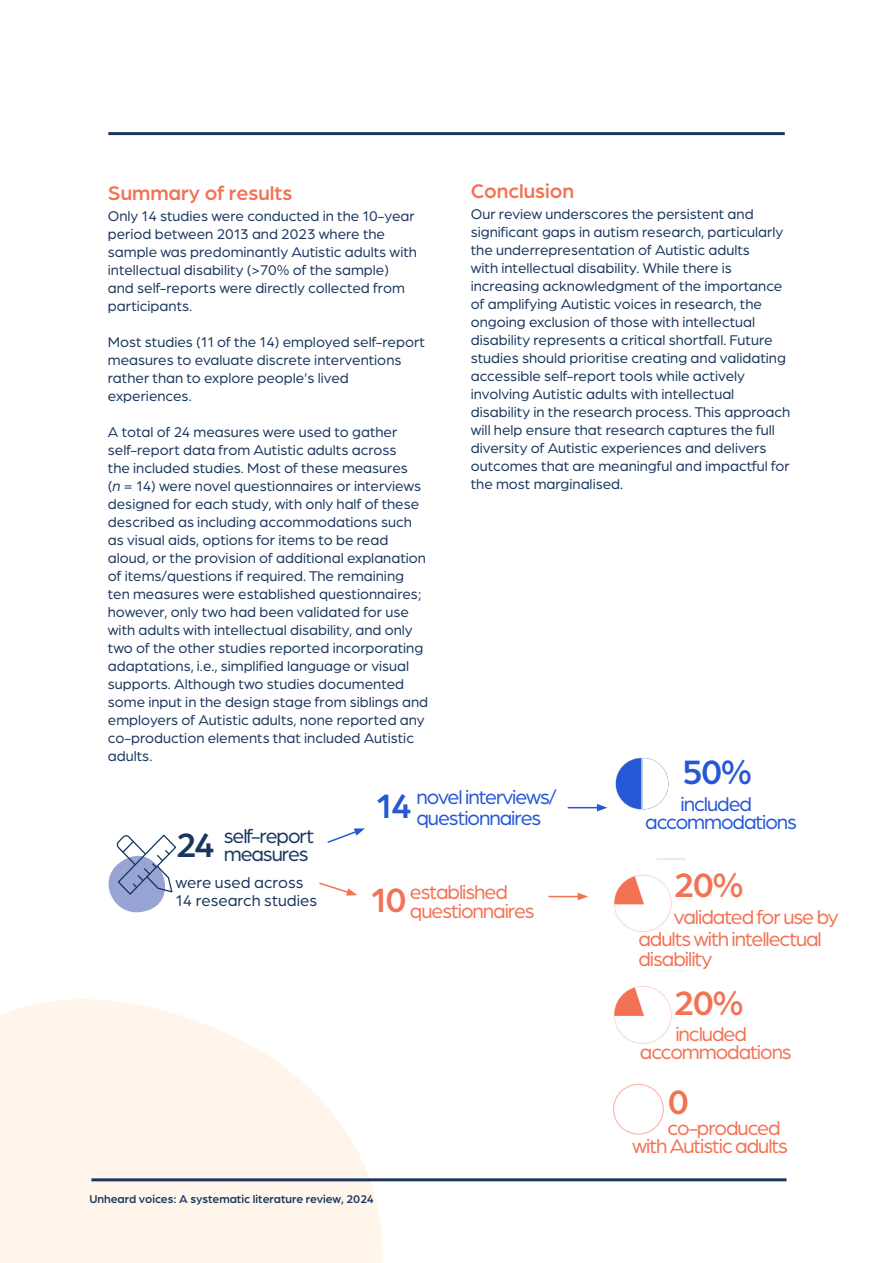
<style>
.page{position:relative;width:893px;height:1263px;background:#fff}
.page>*{position:absolute;margin:0;border:0;box-sizing:border-box;transform-origin:0 0}
.Numbers_Med{font:500 36px "Arboria";color:#f37253}
.Numbers_Med-2{font:500 36px "Arboria";color:#2558d5}
.Numbers_Med-3{font:500 36px "Arboria";color:#1a365e}
.Numbers_Med-4{font:21px/19.5px "Arboria";letter-spacing:-.05em;color:#f37253}
.Numbers_Med-5{font:21px "Arboria";letter-spacing:-.05em;color:#2558d5}
.t1{font:500 21px "Arboria";color:#f37253}
.Numbers_Med-6{font:21px "Arboria";letter-spacing:-.05em;color:#1a365e}
.t2{font:16.5px/18px "Arboria";color:#1a365e}
.t3{font:15px/18px "Arboria";color:#1a365e}
.t4{font:500 12px "Arboria";color:#1a365e}
.s1{font-style:italic}
</style>
<div class="page">
<svg style="left:0;top:999px;width:427px;height:264px;fill:#fff5eb"></svg>
<hr style="left:91px;top:1178px;width:695px;height:3px;background:#1a365e">
<hr style="left:108px;top:132px;width:677px;height:3px;background:#1a365e">
<svg style="left:108px;top:834px;width:69px;height:79px"></svg>
<svg style="left:319px;top:882px;width:38px;height:14px"></svg>
<img style="left:585px;top:757px;width:84px;height:55px">
<img style="left:614px;top:859px;width:72px;height:73px">
<svg style="left:327px;top:828px;width:38px;height:15px"></svg>
<hr style="left:568px;top:807px;width:31px;height:1px;background:#2558d5">
<svg style="left:597px;top:804px;width:10px;height:7px"></svg>
<hr style="left:549px;top:896px;width:31px;height:1px;background:#f37253">
<svg style="left:578px;top:893px;width:10px;height:7px"></svg>
<img style="left:614px;top:970px;width:72px;height:74px">
<div style="left:613px;top:1084px;width:51px;height:50px;border:1px solid #faaca2;border-radius:50%"></div>
<p class="t1" style="left:471px;top:177px;width:105px">Conclusion</p>
<p class="t3" style="left:471px;top:204px;width:321px">Our review underscores the persistent and significant gaps in autism research, particularly the underrepresentation of Autistic adults<br>with intellectual disability. While there is increasing acknowledgment of the importance of amplifying Autistic voices in research, the ongoing exclusion of those with intellectual disability represents a critical shortfall. Future studies should prioritise creating and validating accessible self-report tools while actively involving Autistic adults with intellectual disability in the research process. This approach will help ensure that research captures the full diversity of Autistic experiences and delivers outcomes that are meaningful and impactful for the most marginalised.</p>
<p class="t1" style="left:108px;top:179px;width:186px">Summary of results</p>
<p class="t3" style="left:108px;top:207px;width:311px">Only 14 studies were conducted in the 10-year period between 2013 and 2023 where the sample was predominantly Autistic adults with intellectual disability (&gt;70% of the sample) and self-reports were directly collected from participants.</p>
<p class="t3" style="left:108px;top:333px;width:319px">Most studies (11 of the 14) employed self-report measures to evaluate discrete interventions rather than to explore people’s lived experiences.</p>
<p class="t3" style="left:108px;top:423px;width:322px">A total of 24 measures were used to gather self-report data from Autistic adults across<br>the included studies. Most of these measures<br>(<span class="s1">n</span> = 14) were novel questionnaires or interviews designed for each study, with only half of these described as including accommodations such as visual aids, options for items to be read aloud, or the provision of additional explanation of items/questions if required. The remaining ten measures were established questionnaires; however, only two had been validated for use with adults with intellectual disability, and only two of the other studies reported incorporating adaptations, i.e., simplified language or visual supports. Although two studies documented some input in the design stage from siblings and employers of Autistic adults, none reported any co-production elements that included Autistic adults.</p>
<p class="Numbers_Med-2" style="left:682px;top:747px;width:72px">50%</p>
<p class="Numbers_Med-5" style="left:681px;top:790px;width:73px">included</p>
<p class="Numbers_Med-5" style="left:645px;top:808px;width:153px">accommodations</p>
<p class="Numbers_Med-2" style="left:375px;top:782px;width:38px">14</p>
<p class="Numbers_Med-5" style="left:416px;top:783px;width:142px">novel interviews/</p>
<p class="Numbers_Med-5" style="left:416px;top:804px;width:126px">questionnaires</p>
<p class="Numbers_Med-6" style="left:224px;top:822px;width:92px">self-report</p>
<p class="Numbers_Med-6" style="left:224px;top:840px;width:86px">measures</p>
<p class="Numbers_Med-3" style="left:176px;top:821px;width:40px">24</p>
<h3 class="t2" style="left:175px;top:873px;width:143px">were used across<br>14 research studies</h3>
<p class="Numbers_Med" style="left:674px;top:861px;width:72px">20%</p>
<p class="Numbers_Med-4" style="left:674px;top:906px;width:166px">validated for use by</p>
<p class="Numbers_Med-4" style="left:638px;top:928px;width:185px">adults with intellectual disability</p>
<p class="Numbers_Med" style="left:674px;top:978px;width:72px">20%</p>
<p class="Numbers_Med-4" style="left:640px;top:1024px;width:153px;line-height:18px;text-align:center">included accommodations</p>
<p class="Numbers_Med" style="left:668px;top:1077px;width:23px">0</p>
<p class="Numbers_Med-4" style="left:632px;top:1118px;width:157px;line-height:18px;text-indent:35px">co-produced with Autistic adults</p>
<p class="Numbers_Med-4" style="left:410px;top:881px;width:126px">established questionnaires</p>
<p class="Numbers_Med" style="left:370px;top:876px;width:38px">10</p>
<p class="t4" style="left:89px;top:1191px;width:286px">Unheard voices: A systematic literature review, 2024</p>
</div>
